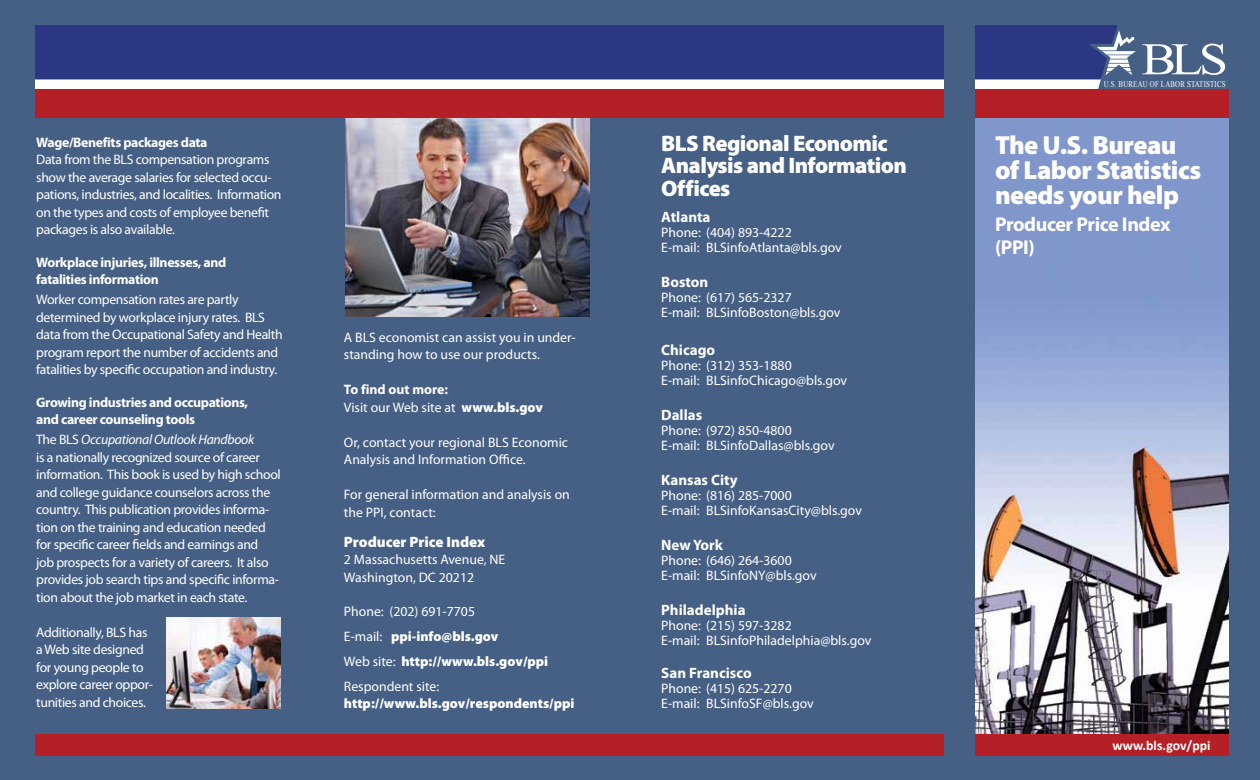
<style>
.page{position:relative;width:1260px;height:780px;background:#466085}
.page>*{position:absolute;margin:0;border:0;box-sizing:border-box;transform-origin:0 0}
.t1{font:45.38px "Times New Roman";color:#fff;scale:1.15 1}
.t2{font:900 26.25px/25px "Myriad Pro";letter-spacing:-.02em;color:#fff}
.t3{font:900 22.5px/22.5px "Myriad Pro";letter-spacing:-.025em;color:#fff}
.t4{font:700 20px/22.5px "Myriad Pro";letter-spacing:-.02em;color:#fff}
.t5{font:700 15px "Myriad Pro";color:#fff}
.t6{font:900 15px "Myriad Pro";color:#fff}
.t7{font:13.75px/17.5px "Myriad Pro";letter-spacing:-.025em;color:#fff}
.t8{font:13.75px/15px "Myriad Pro";color:#fff}
.t9{font:700 13.75px/17.5px "Myriad Pro";letter-spacing:-.025em;color:#fff}
.t10{font:900 13.75px "Myriad Pro";color:#fff}
.t11{font:700 13.75px "Calibri";color:#fff}
.t12{font:8.75px "Times New Roman";letter-spacing:.025em;color:#fff;scale:.79 1}
.s1{font-style:italic}
.s2{font-weight:700}
.s3{font-weight:900}
</style>
<div class="page">
<img style="left:975px;top:118px;width:254px;height:616px">
<svg style="left:35px;top:30px;width:1101px;height:59px;background:#e6e9ef"></svg>
<div style="left:35px;top:25px;width:1083px;height:54px;background:#2b3783"></div>
<div style="left:15px;top:734px;width:1215px;height:22px;background:#b42025"></div>
<img style="left:166px;top:618px;width:114px;height:90px">
<img style="left:345px;top:118px;width:245px;height:199px">
<div style="left:30px;top:89px;width:1200px;height:29px;background:#b42025"></div>
<div style="left:944px;top:11px;width:31px;height:769px;background:#466085"></div>
<div style="left:0;top:1px;width:35px;height:778px;background:#466085"></div>
<p class="t9" style="left:36px;top:133px;width:173px">Wage/Benefits packages data</p>
<p class="t7" style="left:36px;top:151px;width:247px">Data from the BLS compensation programs show the average salaries for selected occu&shy;pations, industries, and localities. Information on the types and costs of employee benefit packages is also available.</p>
<p class="t9" style="left:36px;top:253px;width:192px">Workplace injuries, illnesses, and fatalities information</p>
<p class="t7" style="left:36px;top:291px;width:248px">Worker compensation rates are partly determined by workplace injury rates. BLS data from the Occupational Safety and Health program report the number of accidents and fatalities by specific occupation and industry.</p>
<p class="t9" style="left:36px;top:393px;width:213px">Growing industries and occupations, and career counseling tools</p>
<p class="t7" style="left:36px;top:431px;width:246px">The BLS <span class="s1">Occupational Outlook Handbook<br></span>is a nationally recognized source of career information. This book is used by high school and college guidance counselors across the country. This publication provides informa&shy;tion on the training and education needed for specific career fields and earnings and<br>job prospects for a variety of careers. It also provides job search tips and specific informa&shy;tion about the job market in each state.</p>
<p class="t7" style="left:36px;top:623px;width:118px">Additionally, BLS has a Web site designed for young people to explore career oppor&shy;tunities and choices.</p>
<p class="t8" style="left:344px;top:328px;width:233px;line-height:17.5px">A BLS economist can assist you in under&shy;standing how to use our products.</p>
<p class="t8" style="left:344px;top:381px;width:201px;line-height:17.5px"><span class="s2">To find out more:<br></span>Visit our Web site at <span class="s3">www.bls.gov</span></p>
<p class="t8" style="left:344px;top:433px;width:226px;line-height:17.5px">Or, contact your regional BLS Economic<br>Analysis and Information Office.</p>
<p class="t8" style="left:344px;top:486px;width:227px;line-height:17.5px">For general information and analysis on the PPI, contact:</p>
<p class="t6" style="left:344px;top:532px;width:143px">Producer Price Index</p>
<p class="t8" style="left:344px;top:551px;width:163px;line-height:17.5px">2 Massachusetts Avenue, NE<br>Washington, DC 20212</p>
<p class="t8" style="left:344px;top:598px;width:206px;line-height:25px">Phone: (202) 691-7705<br>E-mail: <span class="s3">ppi-info@bls.gov<br></span>Web site: <span class="s3">http://www.bls.gov/ppi<br></span>Respondent site:</p>
<p class="t10" style="left:344px;top:694px;width:232px">http://www.bls.gov/respondents/ppi</p>
<h3 class="t3" style="left:661px;top:131px;width:247px">BLS Regional Economic<br>Analysis and Information<br>Offices</h3>
<p class="t5" style="left:661px;top:207px;width:51px">Atlanta</p>
<p class="t8" style="left:661px;top:225px;width:182px">Phone: (404) 893-4222<br>E-mail: BLSinfoAtlanta@bls.gov</p>
<p class="t5" style="left:661px;top:272px;width:49px">Boston</p>
<p class="t8" style="left:661px;top:290px;width:181px">Phone: (617) 565-2327<br>E-mail: BLSinfoBoston@bls.gov</p>
<p class="t5" style="left:661px;top:340px;width:55px">Chicago</p>
<p class="t8" style="left:661px;top:357px;width:187px">Phone: (312) 353-1880<br>E-mail: BLSinfoChicago@bls.gov</p>
<p class="t5" style="left:661px;top:405px;width:43px">Dallas</p>
<p class="t8" style="left:661px;top:422px;width:175px">Phone: (972) 850-4800<br>E-mail: BLSinfoDallas@bls.gov</p>
<p class="t5" style="left:661px;top:470px;width:78px">Kansas City</p>
<p class="t8" style="left:661px;top:487px;width:202px">Phone: (816) 285-7000<br>E-mail: BLSinfoKansasCity@bls.gov</p>
<p class="t5" style="left:661px;top:535px;width:63px">New York</p>
<p class="t8" style="left:661px;top:552px;width:157px">Phone: (646) 264-3600<br>E-mail: BLSinfoNY@bls.gov</p>
<p class="t5" style="left:661px;top:600px;width:86px">Philadelphia</p>
<p class="t8" style="left:661px;top:617px;width:212px">Phone: (215) 597-3282<br>E-mail: BLSinfoPhiladelphia@bls.gov</p>
<p class="t5" style="left:661px;top:664px;width:92px">San Francisco</p>
<p class="t8" style="left:661px;top:681px;width:154px">Phone: (415) 625-2270<br>E-mail: BLSinfoSF@bls.gov</p>
<h1 class="t1" style="left:1142px;top:29px;width:77px">BLS</h1>
<p class="t12" style="left:1104px;top:78px;width:156px">U.S. BUREAU OF LABOR STATISTICS</p>
<h2 class="t2" style="left:995px;top:131px;width:208px">The U.S. Bureau of Labor Statistics needs your help</h2>
<h3 class="t4" style="left:995px;top:213px;width:177px">Producer Price Index (PPI)</h3>
<p class="t11" style="left:1112px;top:736px;width:100px">www.bls.gov/ppi</p>
</div>
